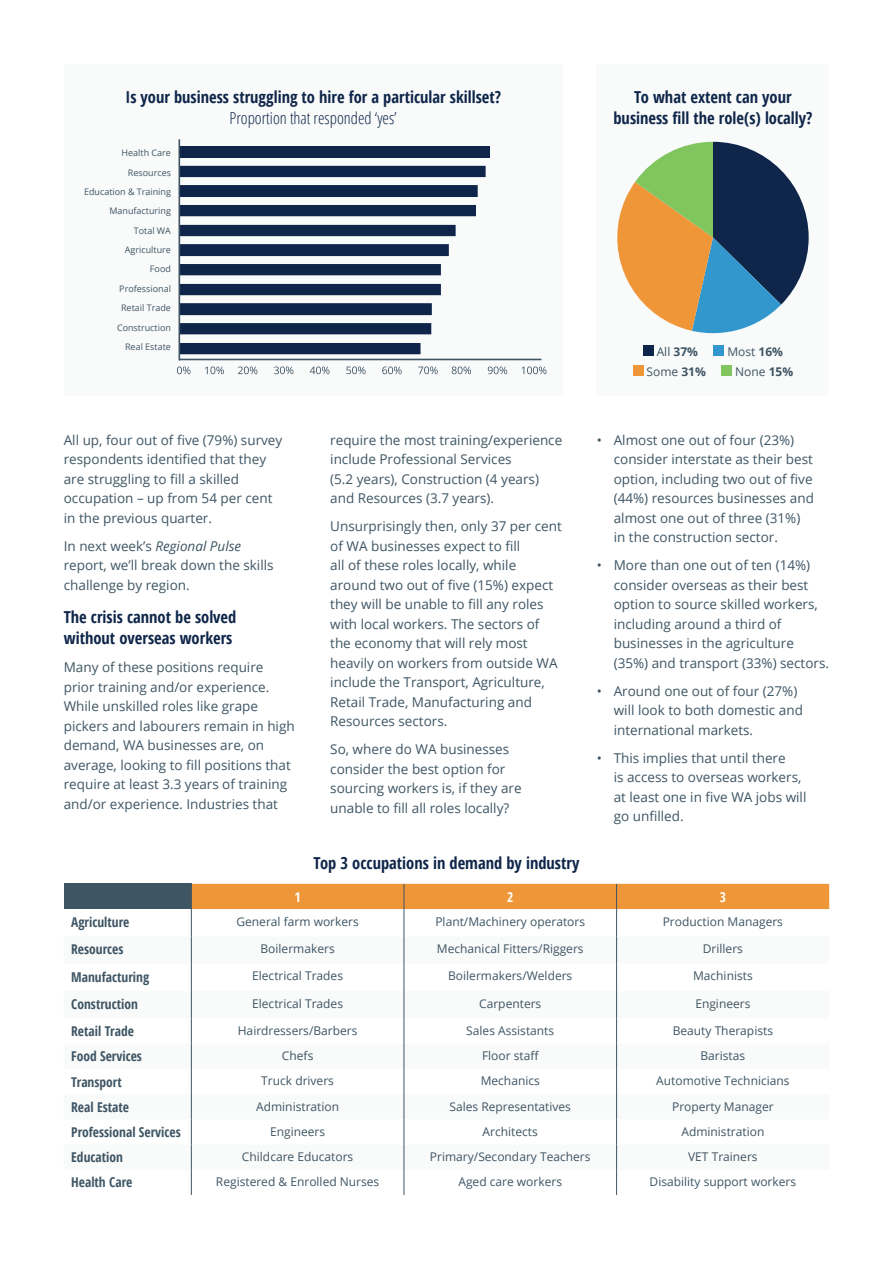
<style>
.page{position:relative;width:893px;height:1263px;background:#fff}
.page>*{position:absolute;margin:0;border:0;box-sizing:border-box;transform-origin:0 0}
.t1{font:700 condensed 16.5px/21px "Open Sans";color:#0f264a}
.t2{font:300 16.5px "Open Sans Condensed";color:#0f264a}
.t3{font:13.5px/19.5px "Open Sans";color:#3e5564}
.t4{font:700 condensed 13.5px "Open Sans";color:#3e5564}
.t5{font:700 condensed 13.5px "Open Sans";color:#fff}
.t6{font:12px "Open Sans";color:#3e5564}
.t7{font:9px "Open Sans";color:#3e5564}
.s1{font-weight:700}
.s2{font-style:italic}
</style>
<div class="page">
<div style="left:64px;top:64px;width:499px;height:331px;background:#f9fafa"></div>
<div style="left:64px;top:884px;width:127px;height:25px;background:#3e5564"></div>
<svg style="left:191px;top:884px;width:638px;height:311px"></svg>
<div style="left:597px;top:64px;width:232px;height:331px;background:#f9fafa"></div>
<div style="left:643px;top:346px;width:11px;height:10px;background:#0f264a"></div>
<div style="left:714px;top:346px;width:10px;height:10px;background:#3297cd"></div>
<div style="left:633px;top:365px;width:10px;height:11px;background:#ef9639"></div>
<div style="left:721px;top:365px;width:11px;height:11px;background:#80c55e"></div>
<div style="left:180px;top:146px;width:309px;height:12px;background:#0f264a"></div>
<svg style="left:180px;top:166px;width:306px;height:188px;fill:#0f264a"></svg>
<svg style="left:177px;top:366px;width:369px;height:8px"></svg>
<hr style="left:179px;top:359px;width:362px;height:1px;background:#3e5564">
<hr style="left:179px;top:139px;width:1px;height:221px;background:#3e5564">
<svg style="left:617px;top:142px;width:192px;height:192px"></svg>
<p class="t1" style="left:125px;top:86px;width:377px">Is your business struggling to hire for a particular skillset?</p>
<p class="t2" style="left:230px;top:107px;width:169px">Proportion that responded ‘yes’</p>
<p class="t7" style="left:122px;top:147px;width:51px">Health Care</p>
<p class="t7" style="left:128px;top:166px;width:45px">Resources</p>
<p class="t7" style="left:84px;top:185px;width:88px">Education &amp; Training</p>
<p class="t7" style="left:109px;top:205px;width:63px">Manufacturing</p>
<p class="t7" style="left:134px;top:224px;width:39px">Total WA</p>
<p class="t7" style="left:125px;top:244px;width:48px">Agriculture</p>
<p class="t7" style="left:150px;top:263px;width:23px">Food</p>
<p class="t7" style="left:119px;top:282px;width:53px">Professional</p>
<p class="t7" style="left:121px;top:302px;width:51px">Retail Trade</p>
<p class="t7" style="left:117px;top:321px;width:56px">Construction</p>
<p class="t7" style="left:125px;top:341px;width:47px">Real Estate</p>
<p class="t1" style="left:613px;top:86px;width:201px;text-align:center">To what extent can your business fill the role(s) locally?</p>
<p class="t6" style="left:657px;top:344px;width:43px">All <span class="s1">37%</span></p>
<p class="t6" style="left:727px;top:344px;width:57px">Most <span class="s1">16%</span></p>
<p class="t6" style="left:646px;top:363px;width:61px">Some <span class="s1">31%</span></p>
<p class="t6" style="left:735px;top:363px;width:60px">None <span class="s1">15%</span></p>
<p class="t3" style="left:64px;top:430px;width:220px">All up, four out of five (79%) survey respondents identified that they are struggling to fill a skilled occupation – up from 54 per cent in the previous quarter.</p>
<p class="t3" style="left:64px;top:536px;width:211px">In next week’s <span class="s2">Regional Pulse </span>report, we’ll break down the skills challenge by region.</p>
<p class="t1" style="left:64px;top:607px;width:174px">The crisis cannot be solved without overseas workers</p>
<p class="t3" style="left:64px;top:657px;width:232px">Many of these positions require prior training and/or experience.<br>While unskilled roles like grape pickers and labourers remain in high demand, WA businesses are, on average, looking to fill positions that require at least 3.3 years of training and/or experience. Industries that</p>
<p class="t3" style="left:330px;top:430px;width:234px">require the most training/experience include Professional Services<br>(5.2 years), Construction (4 years) and Resources (3.7 years).</p>
<p class="t3" style="left:330px;top:516px;width:233px">Unsurprisingly then, only 37 per cent of WA businesses expect to fill<br>all of these roles locally, while around two out of five (15%) expect they will be unable to fill any roles with local workers. The sectors of the economy that will rely most heavily on workers from outside WA include the Transport, Agriculture,<br>Retail Trade, Manufacturing and<br>Resources sectors.</p>
<p class="t3" style="left:330px;top:739px;width:193px">So, where do WA businesses consider the best option for sourcing workers is, if they are unable to fill all roles locally?</p>
<p class="t1" style="left:314px;top:852px;width:267px">Top 3 occupations in demand by industry</p>
<p class="t3" style="left:614px;top:430px;width:202px;text-indent:-17px">• Almost one out of four (23%) consider interstate as their best option, including two out of five (44%) resources businesses and almost one out of three (31%) in the construction sector.</p>
<p class="t3" style="left:614px;top:555px;width:217px;text-indent:-17px">• More than one out of ten (14%) consider overseas as their best option to source skilled workers, including around a third of businesses in the agriculture (35%) and transport (33%) sectors.</p>
<p class="t3" style="left:614px;top:681px;width:191px;text-indent:-17px">• Around one out of four (27%) will look to both domestic and international markets.</p>
<p class="t3" style="left:614px;top:748px;width:194px;text-indent:-17px">• This implies that until there<br>is access to overseas workers, at least one in five WA jobs will go unfilled.</p>
<p class="t5" style="left:295px;top:887px;width:8px">1</p>
<p class="t5" style="left:507px;top:887px;width:8px">2</p>
<p class="t5" style="left:720px;top:887px;width:8px">3</p>
<p class="t4" style="left:71px;top:912px;width:60px">Agriculture</p>
<p class="t6" style="left:236px;top:913px;width:124px">General farm workers</p>
<p class="t6" style="left:435px;top:913px;width:151px">Plant/Machinery operators</p>
<p class="t6" style="left:663px;top:913px;width:122px">Production Managers</p>
<p class="t4" style="left:71px;top:940px;width:54px">Resources</p>
<p class="t6" style="left:261px;top:940px;width:76px">Boilermakers</p>
<p class="t6" style="left:437px;top:940px;width:148px">Mechanical Fitters/Riggers</p>
<p class="t6" style="left:703px;top:940px;width:42px">Drillers</p>
<p class="t4" style="left:71px;top:967px;width:79px">Manufacturing</p>
<p class="t6" style="left:252px;top:968px;width:92px">Electrical Trades</p>
<p class="t6" style="left:448px;top:968px;width:126px">Boilermakers/Welders</p>
<p class="t6" style="left:693px;top:968px;width:61px">Machinists</p>
<p class="t4" style="left:71px;top:994px;width:68px">Construction</p>
<p class="t6" style="left:252px;top:995px;width:92px">Electrical Trades</p>
<p class="t6" style="left:479px;top:995px;width:64px">Carpenters</p>
<p class="t6" style="left:695px;top:995px;width:57px">Engineers</p>
<p class="t4" style="left:71px;top:1022px;width:64px">Retail Trade</p>
<p class="t6" style="left:238px;top:1022px;width:121px">Hairdressers/Barbers</p>
<p class="t6" style="left:466px;top:1022px;width:89px">Sales Assistants</p>
<p class="t6" style="left:673px;top:1022px;width:102px">Beauty Therapists</p>
<p class="t4" style="left:71px;top:1047px;width:72px">Food Services</p>
<p class="t6" style="left:282px;top:1048px;width:33px">Chefs</p>
<p class="t6" style="left:482px;top:1048px;width:59px">Floor staff</p>
<p class="t6" style="left:700px;top:1048px;width:46px">Baristas</p>
<p class="t4" style="left:71px;top:1072px;width:52px">Transport</p>
<p class="t6" style="left:261px;top:1073px;width:74px">Truck drivers</p>
<p class="t6" style="left:481px;top:1073px;width:61px">Mechanics</p>
<p class="t6" style="left:656px;top:1073px;width:135px">Automotive Technicians</p>
<p class="t4" style="left:71px;top:1097px;width:59px">Real Estate</p>
<p class="t6" style="left:256px;top:1098px;width:84px">Administration</p>
<p class="t6" style="left:449px;top:1098px;width:123px">Sales Representatives</p>
<p class="t6" style="left:672px;top:1098px;width:103px">Property Manager</p>
<p class="t4" style="left:71px;top:1123px;width:111px">Professional Services</p>
<p class="t6" style="left:270px;top:1123px;width:57px">Engineers</p>
<p class="t6" style="left:483px;top:1123px;width:57px">Architects</p>
<p class="t6" style="left:681px;top:1123px;width:84px">Administration</p>
<p class="t4" style="left:71px;top:1148px;width:53px">Education</p>
<p class="t6" style="left:242px;top:1148px;width:113px">Childcare Educators</p>
<p class="t6" style="left:430px;top:1148px;width:162px">Primary/Secondary Teachers</p>
<p class="t6" style="left:688px;top:1148px;width:71px">VET Trainers</p>
<p class="t4" style="left:71px;top:1173px;width:63px">Health Care</p>
<p class="t6" style="left:216px;top:1174px;width:165px">Registered &amp; Enrolled Nurses</p>
<p class="t6" style="left:458px;top:1174px;width:105px">Aged care workers</p>
<p class="t6" style="left:650px;top:1174px;width:148px">Disability support workers</p>
</div>
